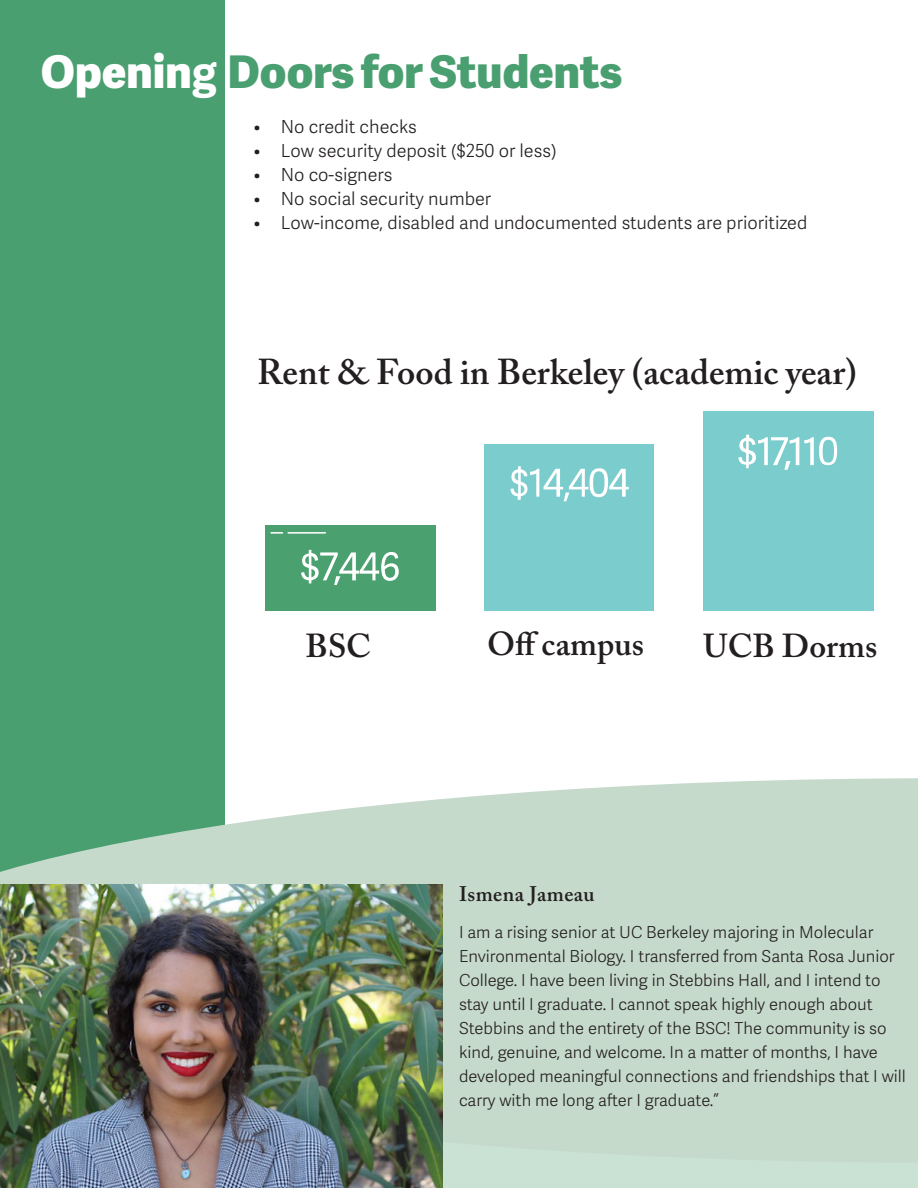
<style>
.page{position:relative;width:918px;height:1188px;background:#fff}
.page>*{position:absolute;margin:0;border:0;box-sizing:border-box;transform-origin:0 0}
.t1{font:800 45px "Adelle Sans";color:#4a9f70}
.t2{font:600 35.7px "Adobe Caslon Pro";color:#231f20}
.t3{font:600 33px "Adobe Caslon Pro";color:#231f20}
.t4{font:600 21px "Adobe Caslon Pro";letter-spacing:.02em;color:#231f20}
.t5{font:300 18px "Adelle Sans";color:#231f20}
.t6{font:300 16.5px/24px "Adelle Sans";color:#231f20}
.s1{color:#fff}
.s2{font-weight:700;color:#fff}
</style>
<div class="page">
<div style="left:0;top:873px;width:918px;height:315px;background:#c9e2d4"></div>
<div style="left:0;top:0;width:225px;height:885px;background:#4a9f70"></div>
<svg style="left:0;top:778px;width:918px;height:385px;fill:#c6dacb"></svg>
<div style="left:484px;top:444px;width:170px;height:167px;background:#7bcdcd"></div>
<svg style="left:510px;top:466px;width:119px;height:35px"></svg>
<div style="left:703px;top:411px;width:170px;height:200px;background:#7bcdcd"></div>
<svg style="left:738px;top:435px;width:99px;height:35px"></svg>
<div style="left:265px;top:525px;width:171px;height:86px;background:#4ba070"></div>
<svg style="left:301px;top:550px;width:98px;height:35px"></svg>
<hr style="left:288px;top:532px;width:37px;height:2px;background:#fff">
<svg style="left:271px;top:532px;width:11px;height:2px"></svg>
<img style="left:0;top:885px;width:442px;height:303px">
<p class="t1" style="left:41px;top:39px;width:583px"><span class="s1">Openin</span><span class="s2">g</span> Doors for Students</p>
<p class="t5" style="left:254px;top:114px;width:165px">• No credit checks</p>
<p class="t5" style="left:254px;top:138px;width:304px">• Low security deposit ($250 or less)</p>
<p class="t5" style="left:254px;top:162px;width:140px">• No co-signers</p>
<p class="t5" style="left:254px;top:186px;width:239px">• No social security number</p>
<p class="t5" style="left:254px;top:210px;width:555px">• Low-income, disabled and undocumented students are prioritized</p>
<p class="t2" style="left:257px;top:351px;width:601px">Rent &amp; Food in Berkeley (academic year)</p>
<p class="t3" style="left:306px;top:626px;width:67px">BSC</p>
<p class="t3" style="left:487px;top:624px;width:158px">Off campus</p>
<p class="t3" style="left:703px;top:626px;width:176px">UCB Dorms</p>
<p class="t4" style="left:459px;top:881px;width:137px">Ismena Jameau</p>
<p class="t6" style="left:459px;top:919px;width:448px">I am a rising senior at UC Berkeley majoring in Molecular Environmental Biology. I transferred from Santa Rosa Junior College. I have been living in Stebbins Hall, and I intend to stay until I graduate. I cannot speak highly enough about Stebbins and the entirety of the BSC! The community is so kind, genuine, and welcome. In a matter of months, I have developed meaningful connections and friendships that I will carry with me long after I graduate.”</p>
</div>
